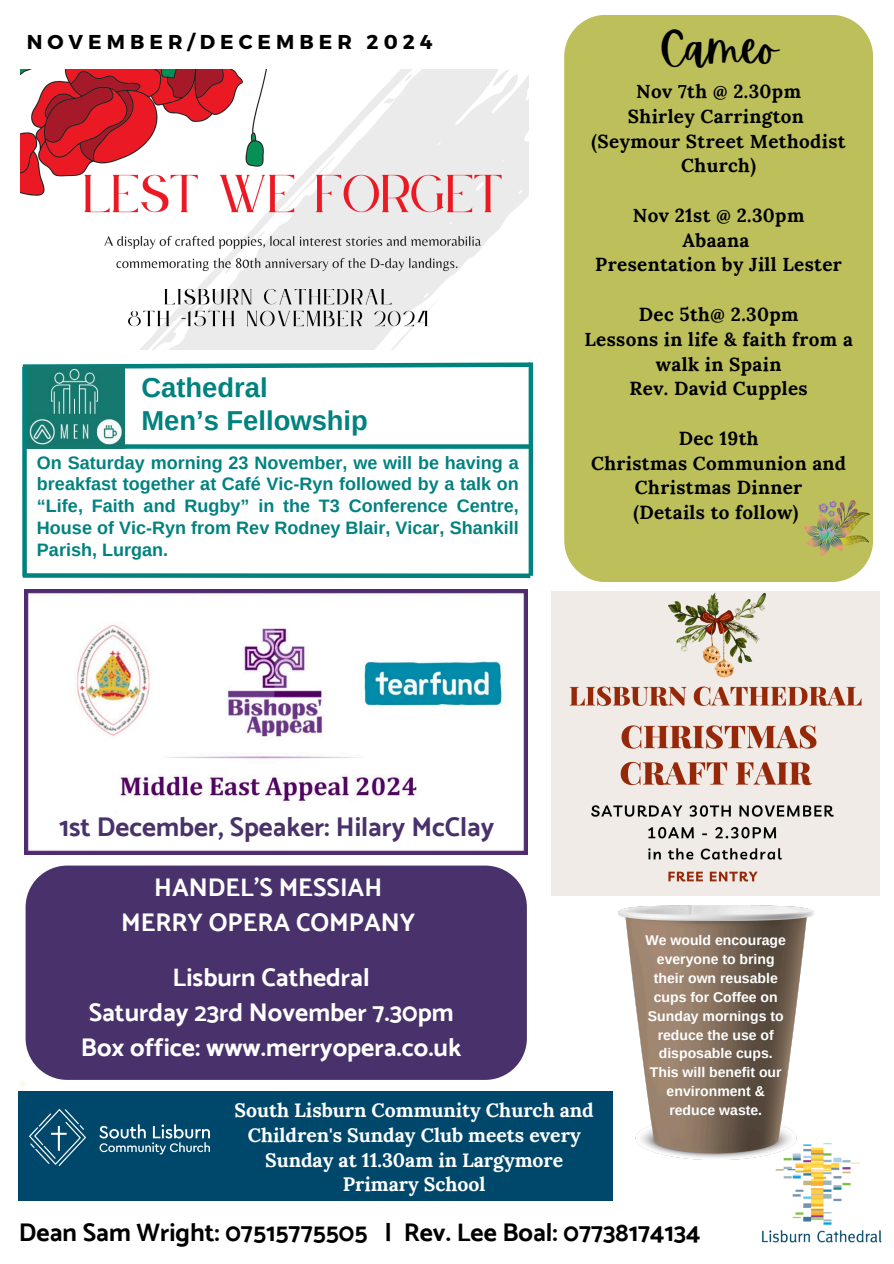
<style>
.page{position:relative;width:894px;height:1264px;background:#fff}
.page>*{position:absolute;margin:0;border:0;box-sizing:border-box;transform-origin:0 0}
.t1{font:45px "Apricots";color:#000}
.t2{font:700 27.3px/32.5px "Arimo";color:#00827f}
.t3{font:700 27px "Catamaran";color:#49326b}
.t4{font:700 25.5px/34.8px "Catamaran";color:#fff;text-align:center}
.t5{font:700 25.5px "Catamaran";color:#000}
.t6{font:700 20.1px "Montserrat";letter-spacing:.25em;color:#000}
.t7{font:700 19.35px/24.8px "Lora";color:#fff;text-align:center}
.t8{font:700 18.9px/24.8px "Lora";letter-spacing:.02em;color:#000;text-align:center}
.t9{font:700 18px/21.8px "Arimo";color:#00827f;text-align:justify}
.t10{font:700 14.1px/18.9px "Arimo";color:#fff;text-align:center}
</style>
<div class="page">
<svg style="left:19px;top:1080px;width:8px;height:7px"></svg>
<svg style="left:22px;top:362px;width:512px;height:9px"></svg>
<div style="left:118px;top:444px;width:412px;height:5px;background:#00827f"></div>
<img style="left:27px;top:367px;width:97px;height:81px">
<div style="left:564px;top:15px;width:308px;height:566px;background:#bdc05a"></div>
<div style="left:23px;top:573px;width:507px;height:5px;background:#00827f"></div>
<div style="left:528px;top:362px;width:5px;height:214px;background:#00827f"></div>
<div style="left:22px;top:367px;width:5px;height:209px;background:#00827f"></div>
<img style="left:762px;top:1143px;width:120px;height:100px">
<img style="left:618px;top:905px;width:195px;height:254px">
<div style="left:19px;top:1091px;width:594px;height:109px;background:#00486b"></div>
<img style="left:29px;top:1109px;width:180px;height:56px">
<img style="left:804px;top:500px;width:65px;height:55px">
<img style="left:20px;top:69px;width:508px;height:281px">
<img style="left:551px;top:591px;width:328px;height:304px">
<img style="left:24px;top:590px;width:503px;height:264px">
<div style="left:97px;top:813px;width:358px;height:25px;background:#fff"></div>
<div style="left:26px;top:865px;width:500px;height:214px;background:#49326b"></div>
<h3 class="t6" style="left:27px;top:29px;width:407px">NOVEMBER/DECEMBER 2024</h3>
<h2 class="t1" style="left:659px;top:22px;width:119px">Cameo</h2>
<p class="t2" style="left:141px;top:371px;width:228px">Cathedral<br>Men’s Fellowship</p>
<p class="t9" style="left:37px;top:451px;width:483px">On Saturday morning 23 November, we will be having a breakfast together at Café Vic-Ryn followed by a talk on “Life, Faith and Rugby” in the T3 Conference Centre, House of Vic-Ryn from Rev Rodney Blair, Vicar, Shankill Parish, Lurgan.</p>
<p class="t8" style="left:591px;top:79px;width:255px">Nov 7th @ 2.30pm<br>Shirley Carrington (Seymour Street Methodist<br>Church)</p>
<p class="t8" style="left:595px;top:203px;width:248px">Nov 21st @ 2.30pm<br>Abaana<br>Presentation by Jill Lester</p>
<h3 class="t8" style="left:584px;top:302px;width:270px">Dec 5th@ 2.30pm<br>Lessons in life &amp; faith from a walk in Spain<br>Rev. David Cupples</h3>
<h6 class="t8" style="left:591px;top:425px;width:256px">Dec 19th<br>Christmas Communion and<br>Christmas Dinner<br>(Details to follow)</h6>
<p class="t3" style="left:59px;top:811px;width:436px">1st December, Speaker: Hilary McClay</p>
<p class="t4" style="left:121px;top:869px;width:296px">HANDEL’S MESSIAH<br>MERRY OPERA COMPANY</p>
<p class="t4" style="left:81px;top:959px;width:381px">Lisburn Cathedral<br>Saturday 23rd November 7.30pm<br>Box office: www.merryopera.co.uk</p>
<h3 class="t10" style="left:645px;top:930px;width:142px">We would encourage everyone to bring their own reusable cups for Coffee on<br>Sunday mornings to reduce the use of disposable cups.<br>This will benefit our environment &amp;</h3>
<p class="t7" style="left:234px;top:1097px;width:360px">South Lisburn Community Church and</p>
<h3 class="t10" style="left:669px;top:1100px;width:94px">reduce waste.</h3>
<p class="t7" style="left:248px;top:1122px;width:334px">Children's Sunday Club meets every<br>Sunday at 11.30am in Largymore<br>Primary School</p>
<h5 class="t5" style="left:19px;top:1217px;width:682px">Dean Sam Wright: 07515775505 | Rev. Lee Boal: 07738174134</h5>
</div>
